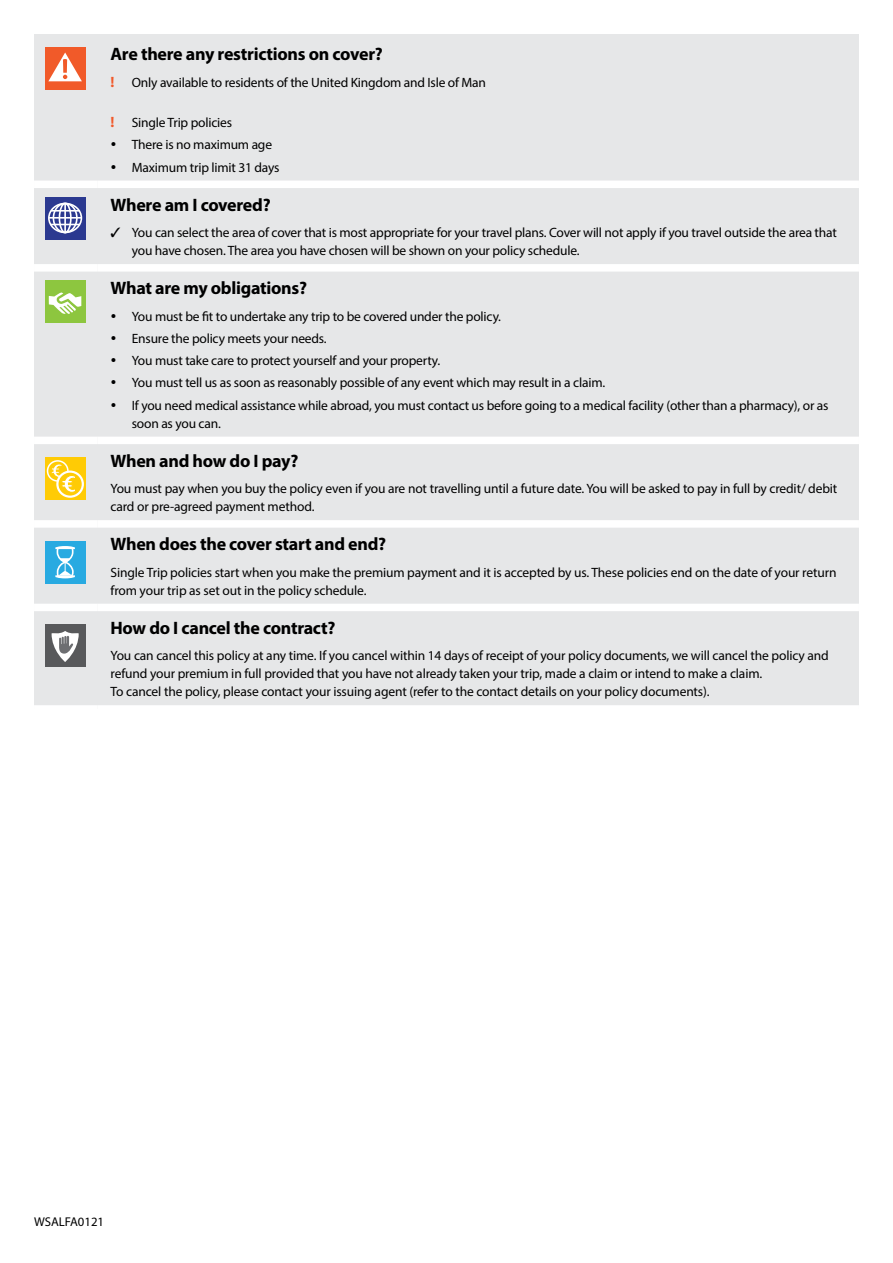
<style>
.page{position:relative;width:893px;height:1263px;background:#fff}
.page>*{position:absolute;margin:0;border:0;box-sizing:border-box;transform-origin:0 0}
.t1{font:700 18px "Myriad Pro";letter-spacing:-.015em;color:#000}
.t2{font:13.5px/22.2px "Myriad Pro";letter-spacing:-.015em;color:#000}
.t3{font:12.75px "Myriad Pro";color:#000}
.s1{font-weight:700;font-size:15px;color:#f1592a}
</style>
<div class="page">
<div style="left:34px;top:34px;width:825px;height:671px;background:#e6e7e8"></div>
<div style="left:34px;top:181px;width:64px;height:7px;background:#fff"></div>
<div style="left:98px;top:181px;width:761px;height:7px;background:#fff"></div>
<div style="left:34px;top:264px;width:64px;height:8px;background:#fff"></div>
<div style="left:98px;top:264px;width:761px;height:8px;background:#fff"></div>
<div style="left:34px;top:437px;width:64px;height:7px;background:#fff"></div>
<div style="left:98px;top:437px;width:761px;height:7px;background:#fff"></div>
<div style="left:34px;top:520px;width:64px;height:8px;background:#fff"></div>
<div style="left:98px;top:520px;width:761px;height:8px;background:#fff"></div>
<div style="left:34px;top:604px;width:64px;height:7px;background:#fff"></div>
<div style="left:98px;top:604px;width:761px;height:7px;background:#fff"></div>
<div style="left:45px;top:47px;width:41px;height:42px;background:#f15a29"></div>
<svg style="left:48px;top:53px;width:34px;height:28px"></svg>
<svg style="left:45px;top:197px;width:41px;height:43px"></svg>
<div style="left:48px;top:203px;width:34px;height:30px;border:2px solid #fff;border-radius:50%"></div>
<div style="left:53px;top:203px;width:25px;height:30px;border:2px solid #fff;border-radius:50%"></div>
<div style="left:59px;top:203px;width:13px;height:30px;border:2px solid #fff;border-radius:50%"></div>
<hr style="left:64px;top:203px;width:2px;height:30px;background:#fff">
<hr style="left:51px;top:210px;width:29px;height:2px;background:#fff">
<svg style="left:51px;top:224px;width:29px;height:1px"></svg>
<hr style="left:49px;top:217px;width:32px;height:2px;background:#fff">
<div style="left:45px;top:281px;width:41px;height:42px;background:#8dc63f"></div>
<svg style="left:49px;top:292px;width:33px;height:22px"></svg>
<svg style="left:45px;top:457px;width:41px;height:43px"></svg>
<div style="left:47px;top:460px;width:22px;height:22px;border:2px solid #fff;border-radius:50%"></div>
<svg style="left:57px;top:472px;width:26px;height:25px"></svg>
<div style="left:56px;top:470px;width:28px;height:28px;border:2px solid #fff;border-radius:50%"></div>
<svg style="left:51px;top:463px;width:25px;height:30px"></svg>
<div style="left:45px;top:541px;width:41px;height:42px;background:#28aae1"></div>
<svg style="left:55px;top:546px;width:20px;height:32px"></svg>
<div style="left:45px;top:624px;width:41px;height:43px;background:#58595b"></div>
<svg style="left:52px;top:631px;width:27px;height:31px"></svg>
<svg style="left:112px;top:142px;width:4px;height:4px"></svg>
<svg style="left:112px;top:165px;width:4px;height:4px"></svg>
<svg style="left:112px;top:314px;width:4px;height:4px"></svg>
<svg style="left:112px;top:336px;width:4px;height:4px"></svg>
<svg style="left:112px;top:358px;width:4px;height:4px"></svg>
<svg style="left:112px;top:380px;width:4px;height:4px"></svg>
<svg style="left:112px;top:403px;width:4px;height:4px"></svg>
<h1 class="t1" style="left:111px;top:42px;width:274px">Are there any restrictions on cover?</h1>
<p class="t2" style="left:111px;top:71px;width:377px"><span class="s1">!</span> Only available to residents of the United Kingdom and Isle of Man</p>
<p class="t2" style="left:132px;top:111px;width:149px;text-indent:-21px"><span class="s1">!</span> Single Trip policies<br>There is no maximum age<br>Maximum trip limit 31 days</p>
<h1 class="t1" style="left:111px;top:193px;width:162px">Where am I covered?</h1>
<p class="t2" style="left:132px;top:223px;width:707px;line-height:18px;text-indent:-21px">✓ You can select the area of cover that is most appropriate for your travel plans. Cover will not apply if you travel outside the area that you have chosen. The area you have chosen will be shown on your policy schedule.</p>
<h1 class="t1" style="left:111px;top:276px;width:198px">What are my obligations?</h1>
<p class="t2" style="left:132px;top:305px;width:698px">You must be fit to undertake any trip to be covered under the policy.<br>Ensure the policy meets your needs.<br>You must take care to protect yourself and your property.<br>You must tell us as soon as reasonably possible of any event which may result in a claim.<br>If you need medical assistance while abroad, you must contact us before going to a medical facility (other than a pharmacy), or as</p>
<p class="t2" style="left:132px;top:412px;width:90px">soon as you can.</p>
<h1 class="t1" style="left:111px;top:449px;width:189px">When and how do I pay?</h1>
<p class="t2" style="left:111px;top:479px;width:728px;line-height:18px">You must pay when you buy the policy even if you are not travelling until a future date. You will be asked to pay in full by credit/ debit card or pre-agreed payment method.</p>
<h1 class="t1" style="left:111px;top:532px;width:277px">When does the cover start and end?</h1>
<p class="t2" style="left:111px;top:563px;width:727px;line-height:18px">Single Trip policies start when you make the premium payment and it is accepted by us. These policies end on the date of your return from your trip as set out in the policy schedule.</p>
<h1 class="t1" style="left:111px;top:616px;width:226px">How do I cancel the contract?</h1>
<p class="t2" style="left:111px;top:646px;width:720px;line-height:18px">You can cancel this policy at any time. If you cancel within 14 days of receipt of your policy documents, we will cancel the policy and refund your premium in full provided that you have not already taken your trip, made a claim or intend to make a claim.<br>To cancel the policy, please contact your issuing agent (refer to the contact details on your policy documents).</p>
<p class="t3" style="left:34px;top:1213px;width:72px">WSALFA0121</p>
</div>
